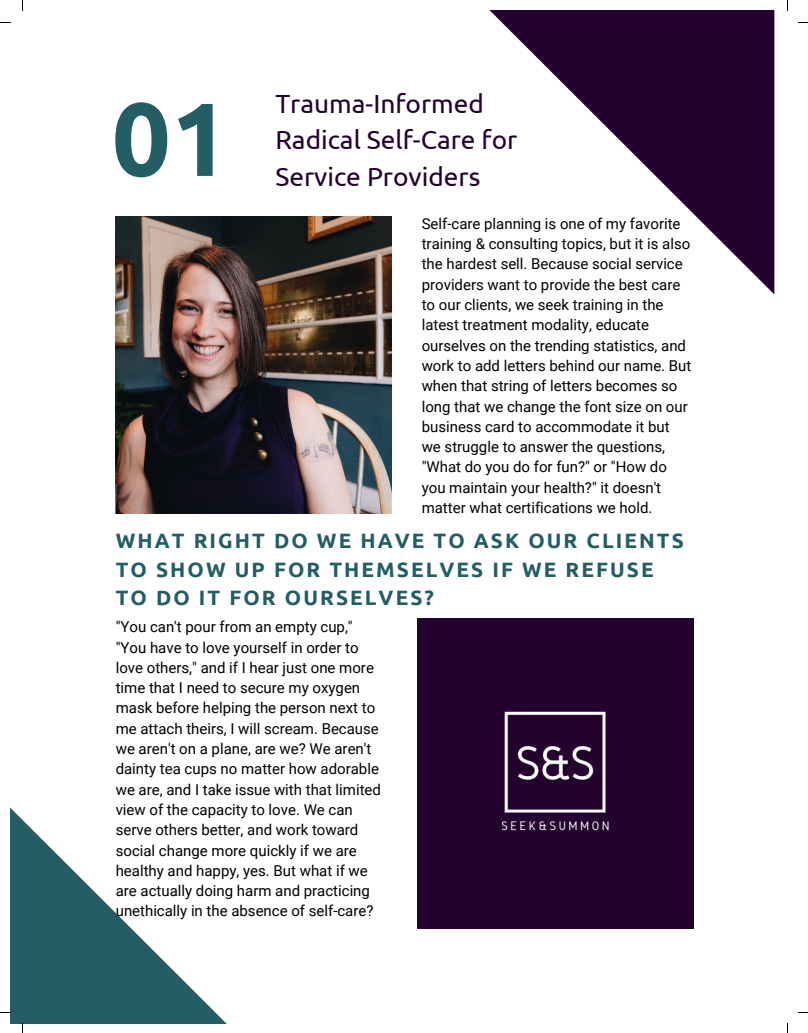
<style>
.page{position:relative;width:808px;height:1033px;background:#fff}
.page>*{position:absolute;margin:0;border:0;box-sizing:border-box;transform-origin:0 0}
.t1{font:700 103.75px "Ubuntu";color:#225e64}
.t2{font:26.25px/36.1px "Ubuntu";color:#23022e}
.t3{font:700 20.75px/28.2px "Ubuntu";letter-spacing:.1em;color:#225e64}
.t4{font:15px/20.2px "Roboto";color:#000}
</style>
<div class="page">
<svg style="left:489px;top:10px;width:285px;height:284px"></svg>
<svg style="left:10px;top:807px;width:410px;height:216px"></svg>
<img style="left:116px;top:217px;width:275px;height:297px">
<div style="left:417px;top:619px;width:276px;height:309px;background:#23022e"></div>
<h1 class="t1" style="left:112px;top:79px;width:119px">01</h1>
<h2 class="t2" style="left:275px;top:85px;width:243px">Trauma-Informed<br>Radical Self-Care for</h2>
<h2 class="t2" style="left:275px;top:158px;width:206px">Service Providers</h2>
<p class="t4" style="left:421px;top:214px;width:271px">Self-care planning is one of my favorite training &amp; consulting topics, but it is also the hardest sell. Because social service providers want to provide the best care to our clients, we seek training in the latest treatment modality, educate ourselves on the trending statistics, and work to add letters behind our name. But when that string of letters becomes so long that we change the font size on our business card to accommodate it but we struggle to answer the questions, "What do you do for fun?" or "How do you maintain your health?" it doesn't matter what certifications we hold.</p>
<h3 class="t3" style="left:116px;top:526px;width:569px">WHAT RIGHT DO WE HAVE TO ASK OUR CLIENTS<br>TO SHOW UP FOR THEMSELVES IF WE REFUSE<br>TO DO IT FOR OURSELVES?</h3>
<p class="t4" style="left:116px;top:617px;width:267px">"You can't pour from an empty cup," "You have to love yourself in order to love others," and if I hear just one more time that I need to secure my oxygen mask before helping the person next to me attach theirs, I will scream. Because we aren't on a plane, are we? We aren't dainty tea cups no matter how adorable we are, and I take issue with that limited view of the capacity to love. We can serve others better, and work toward social change more quickly if we are healthy and happy, yes. But what if we are actually doing harm and practicing unethically in the absence of self-care?</p>
</div>
